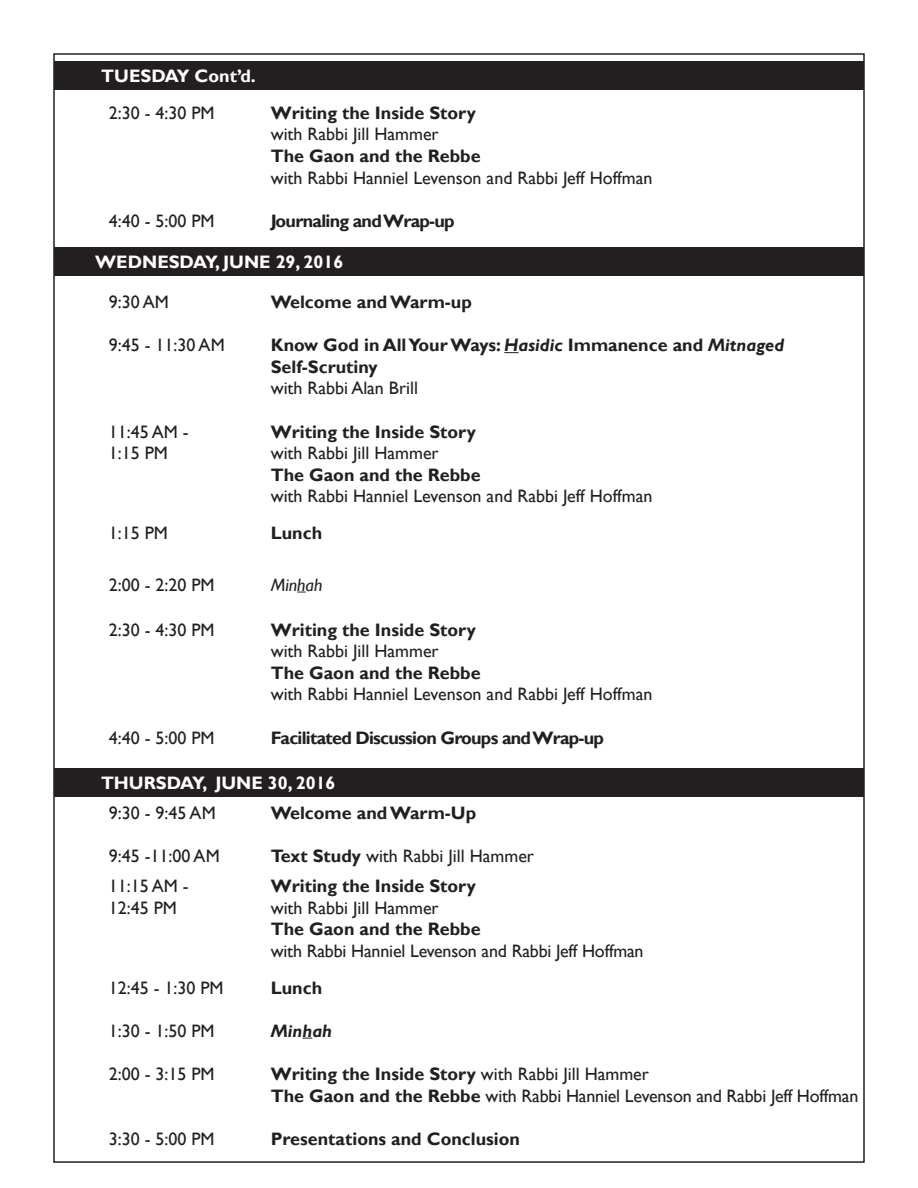
<style>
.page{position:relative;width:918px;height:1188px;background:#fff}
.page>*{position:absolute;margin:0;border:0;box-sizing:border-box;transform-origin:0 0}
.t1{font:18px/21.6px "Gill Sans";color:#231f20}
.t2{font:700 18px/21.6px "Gill Sans";color:#231f20}
.t3{font:700 18px "Gill Sans";letter-spacing:-.04em;color:#231f20}
.t4{font:700 18px "Gill Sans";color:#fff}
.t5{font:italic 18px "Gill Sans";color:#231f20}
.t6{font:italic 700 18px "Gill Sans";color:#231f20}
.s1{font-style:italic}
.s2{font-weight:700}
.s3{font-weight:400}
</style>
<div class="page">
<svg style="left:504px;top:352px;width:15px;height:1px"></svg>
<div style="left:54px;top:61px;width:810px;height:29px;background:#231f20"></div>
<div style="left:54px;top:768px;width:810px;height:29px;background:#231f20"></div>
<div style="left:54px;top:247px;width:810px;height:29px;background:#231f20"></div>
<p class="t4" style="left:101px;top:66px;width:156px">TUESDAY Cont’d.</p>
<p class="t1" style="left:109px;top:102px;width:107px">2:30 - 4:30 PM</p>
<p class="t2" style="left:271px;top:102px;width:207px">Writing the Inside Story</p>
<p class="t1" style="left:271px;top:124px;width:170px">with Rabbi Jill Hammer</p>
<p class="t2" style="left:271px;top:146px;width:211px">The Gaon and the Rebbe</p>
<p class="t1" style="left:271px;top:167px;width:383px">with Rabbi Hanniel Levenson and Rabbi Jeff Hoffman</p>
<p class="t1" style="left:109px;top:210px;width:107px">4:40 - 5:00 PM</p>
<p class="t3" style="left:271px;top:210px;width:186px">Journaling and Wrap-up</p>
<p class="t4" style="left:95px;top:251px;width:250px">WEDNESDAY, JUNE 29, 2016</p>
<p class="t1" style="left:109px;top:292px;width:62px">9:30 AM</p>
<p class="t2" style="left:271px;top:292px;width:203px">Welcome and Warm-up</p>
<p class="t1" style="left:109px;top:335px;width:117px">9:45 - 11:30 AM</p>
<p class="t2" style="left:271px;top:335px;width:515px">Know God in All Your Ways: <span class="s1">Hasidic</span> Immanence and <span class="s1">Mitnaged<br></span>Self-Scrutiny</p>
<p class="t1" style="left:271px;top:378px;width:149px">with Rabbi Alan Brill</p>
<p class="t1" style="left:109px;top:421px;width:82px">11:45 AM -</p>
<p class="t2" style="left:271px;top:421px;width:207px">Writing the Inside Story</p>
<p class="t1" style="left:109px;top:443px;width:61px">1:15 PM</p>
<p class="t1" style="left:271px;top:443px;width:170px">with Rabbi Jill Hammer</p>
<p class="t2" style="left:271px;top:465px;width:211px">The Gaon and the Rebbe</p>
<p class="t1" style="left:271px;top:486px;width:383px">with Rabbi Hanniel Levenson and Rabbi Jeff Hoffman</p>
<p class="t1" style="left:109px;top:523px;width:61px">1:15 PM</p>
<p class="t2" style="left:271px;top:523px;width:53px">Lunch</p>
<p class="t1" style="left:109px;top:574px;width:107px">2:00 - 2:20 PM</p>
<p class="t5" style="left:271px;top:574px;width:53px">Minhah</p>
<p class="t1" style="left:109px;top:619px;width:107px">2:30 - 4:30 PM</p>
<p class="t2" style="left:271px;top:619px;width:207px">Writing the Inside Story</p>
<p class="t1" style="left:271px;top:641px;width:170px">with Rabbi Jill Hammer</p>
<p class="t2" style="left:271px;top:663px;width:211px">The Gaon and the Rebbe</p>
<p class="t1" style="left:271px;top:684px;width:383px">with Rabbi Hanniel Levenson and Rabbi Jeff Hoffman</p>
<p class="t1" style="left:109px;top:727px;width:107px">4:40 - 5:00 PM</p>
<p class="t3" style="left:271px;top:727px;width:335px">Facilitated Discussion Groups and Wrap-up</p>
<p class="t4" style="left:101px;top:772px;width:236px">THURSDAY, JUNE 30, 2016</p>
<p class="t1" style="left:109px;top:802px;width:108px">9:30 - 9:45 AM</p>
<p class="t2" style="left:271px;top:803px;width:207px">Welcome and Warm-Up</p>
<p class="t1" style="left:109px;top:846px;width:112px">9:45 -11:00 AM</p>
<p class="t1" style="left:271px;top:846px;width:265px"><span class="s2">Text Study</span> with Rabbi Jill Hammer</p>
<p class="t1" style="left:109px;top:876px;width:82px">11:15 AM -</p>
<p class="t2" style="left:271px;top:876px;width:207px">Writing the Inside Story</p>
<p class="t1" style="left:109px;top:897px;width:70px">12:45 PM</p>
<p class="t1" style="left:271px;top:897px;width:170px">with Rabbi Jill Hammer</p>
<p class="t1" style="left:271px;top:919px;width:374px"><span class="s2">The Gaon and the Rebbe<br></span>with Rabbi Hanniel Levenson and Rabbi Jeff Hoffman</p>
<p class="t1" style="left:109px;top:977px;width:116px">12:45 - 1:30 PM</p>
<p class="t2" style="left:271px;top:977px;width:53px">Lunch</p>
<p class="t1" style="left:109px;top:1020px;width:107px">1:30 - 1:50 PM</p>
<p class="t6" style="left:271px;top:1020px;width:63px">Minhah</p>
<p class="t1" style="left:109px;top:1063px;width:107px">2:00 - 3:15 PM</p>
<p class="t2" style="left:271px;top:1064px;width:380px">Writing the Inside Story <span class="s3">with Rabbi Jill Hammer</span></p>
<p class="t1" style="left:271px;top:1085px;width:589px"><span class="s2">The Gaon and the Rebbe</span> with Rabbi Hanniel Levenson and Rabbi Jeff Hoffman</p>
<p class="t1" style="left:109px;top:1128px;width:107px">3:30 - 5:00 PM</p>
<p class="t2" style="left:271px;top:1128px;width:251px">Presentations and Conclusion</p>
</div>
